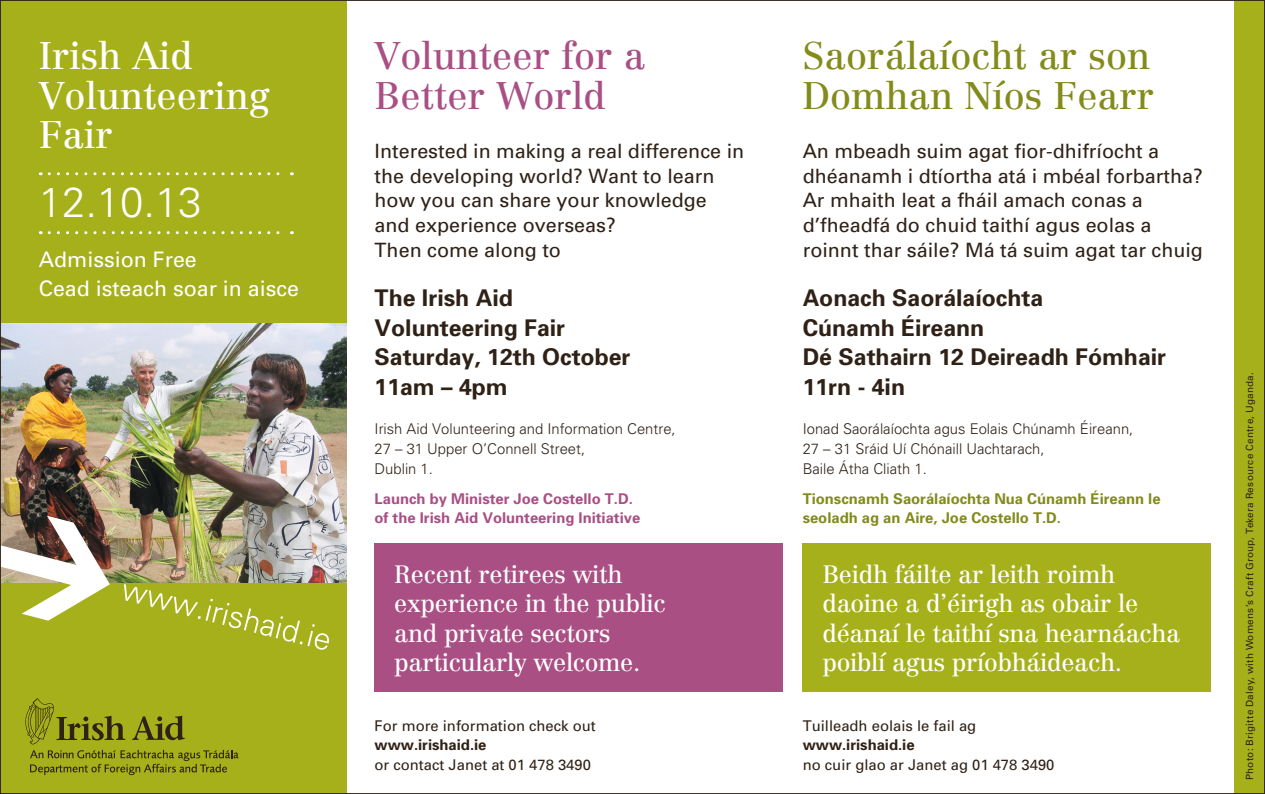
<style>
.page{position:relative;width:1265px;height:794px;background:#fff}
.page>*{position:absolute;margin:0;border:0;box-sizing:border-box;transform-origin:0 0}
.t1{font:300 41.82px "Univers";color:#fff}
.t2{font:37.8px/39.4px "Centennial LT";color:#838b1a}
.t3{font:37.8px/39.6px "Centennial LT";color:#a94f84}
.t4{font:37.8px/39.4px "Centennial LT";color:#fff}
.t5{font:29.57px/32.9px "Centennial LT";color:#fff}
.t6{font:24.68px/29.6px "Centennial LT";letter-spacing:-.015em;color:#fff}
.t7{font:700 23.1px/29.6px "Univers";color:#2f2116}
.t8{font:21.35px/29.6px "Univers";color:#fff}
.t9{font:19.78px/24.7px "Univers";color:#2f2116}
.t10{font:300 14.88px/19.8px "Univers";color:#2f2116}
.t11{font:14.88px "Univers";color:#2f2116}
.t12{font:700 14.88px/19.8px "Univers";color:#838b1a}
.t13{font:700 14.88px/19.8px "Univers";color:#a94f84}
.t14{font:700 14.88px "Univers";color:#2f2116}
.t15{font:9.8px "Univers";letter-spacing:.025em;color:#2f2116}
</style>
<div class="page">
<div style="left:0;top:0;width:346px;height:794px;background:#a6b01b"></div>
<div style="left:1234px;top:0;width:31px;height:794px;background:#a6b01b"></div>
<div style="left:375px;top:543px;width:408px;height:148px;background:#a94f84"></div>
<div style="left:803px;top:543px;width:408px;height:148px;background:#a6b01b"></div>
<svg style="left:30px;top:750px;width:209px;height:25px"></svg>
<svg style="left:132px;top:715px;width:53px;height:25px"></svg>
<svg style="left:25px;top:698px;width:100px;height:46px"></svg>
<svg style="left:49px;top:172px;width:243px;height:3px"></svg>
<svg style="left:49px;top:231px;width:243px;height:3px"></svg>
<img style="left:2px;top:323px;width:344px;height:260px">
<svg style="left:124px;top:584px;width:205px;height:66px"></svg>
<svg style="left:2px;top:516px;width:108px;height:104px"></svg>
<h2 class="t4" style="left:39px;top:36px;width:233px">Irish Aid<br>Volunteering<br>Fair</h2>
<h1 class="t1" style="left:39px;top:177px;width:165px">12.10.13</h1>
<h3 class="t5" style="left:40px;top:66px;width:247px">Overseas<br>Volunteering Fair</h3>
<p class="t8" style="left:39px;top:244px;width:262px">Admission Free<br>Cead isteach soar in aisce</p>
<h2 class="t3" style="left:375px;top:36px;width:273px">Volunteer for a<br>Better World</h2>
<p class="t9" style="left:375px;top:139px;width:371px">Interested in making a real difference in the developing world? Want to learn how you can share your knowledge and experience overseas?<br>Then come along to</p>
<p class="t7" style="left:375px;top:283px;width:257px">The Irish Aid<br>Volunteering Fair<br>Saturday, 12th October<br>11am – 4pm</p>
<p class="t10" style="left:375px;top:419px;width:303px">Irish Aid Volunteering and Information Centre,<br>27 – 31 Upper O’Connell Street,<br>Dublin 1.</p>
<p class="t13" style="left:375px;top:488px;width:267px">Launch by Minister Joe Costello T.D. of the Irish Aid Volunteering Initiative</p>
<p class="t6" style="left:394px;top:559px;width:273px">Recent retirees with experience in the public and private sectors particularly welcome.</p>
<p class="t11" style="left:375px;top:716px;width:223px">For more information check out</p>
<p class="t14" style="left:375px;top:736px;width:113px">www.irishaid.ie</p>
<p class="t11" style="left:375px;top:756px;width:218px">or contact Janet at 01 478 3490</p>
<h2 class="t2" style="left:803px;top:36px;width:353px">Saorálaíocht ar son<br>Domhan Níos Fearr</h2>
<p class="t9" style="left:803px;top:139px;width:402px">An mbeadh suim agat fior-dhifríocht a dhéanamh i dtíortha atá i mbéal forbartha?<br>Ar mhaith leat a fháil amach conas a d’fheadfá do chuid taithí agus eolas a roinnt thar sáile? Má tá suim agat tar chuig</p>
<p class="t7" style="left:803px;top:283px;width:365px">Aonach Saorálaíochta<br>Cúnamh Éireann<br>Dé Sathairn 12 Deireadh Fómhair<br>11rn - 4in</p>
<p class="t10" style="left:803px;top:419px;width:332px">Ionad Saorálaíochta agus Eolais Chúnamh Éireann,<br>27 – 31 Sráid Uí Chónaill Uachtarach,<br>Baile Átha Cliath 1.</p>
<p class="t12" style="left:803px;top:488px;width:359px">Tionscnamh Saorálaíochta Nua Cúnamh Éireann le seoladh ag an Aire, Joe Costello T.D.</p>
<p class="t6" style="left:822px;top:559px;width:360px">Beidh fáilte ar leith roimh daoine a d’éirigh as obair le déanaí le taithí sna hearnáacha poiblí agus príobháideach.</p>
<p class="t11" style="left:803px;top:716px;width:175px">Tuilleadh eolais le fail ag</p>
<p class="t14" style="left:803px;top:736px;width:113px">www.irishaid.ie</p>
<p class="t11" style="left:803px;top:756px;width:253px">no cuir glao ar Janet ag 01 478 3490</p>
<p class="t15" style="left:1244px;top:780px;width:409px;rotate:-90deg">Photo: Brigitte Daley, with Womens’s Craft Group, Tekera Resource Centre, Uganda.</p>
</div>
